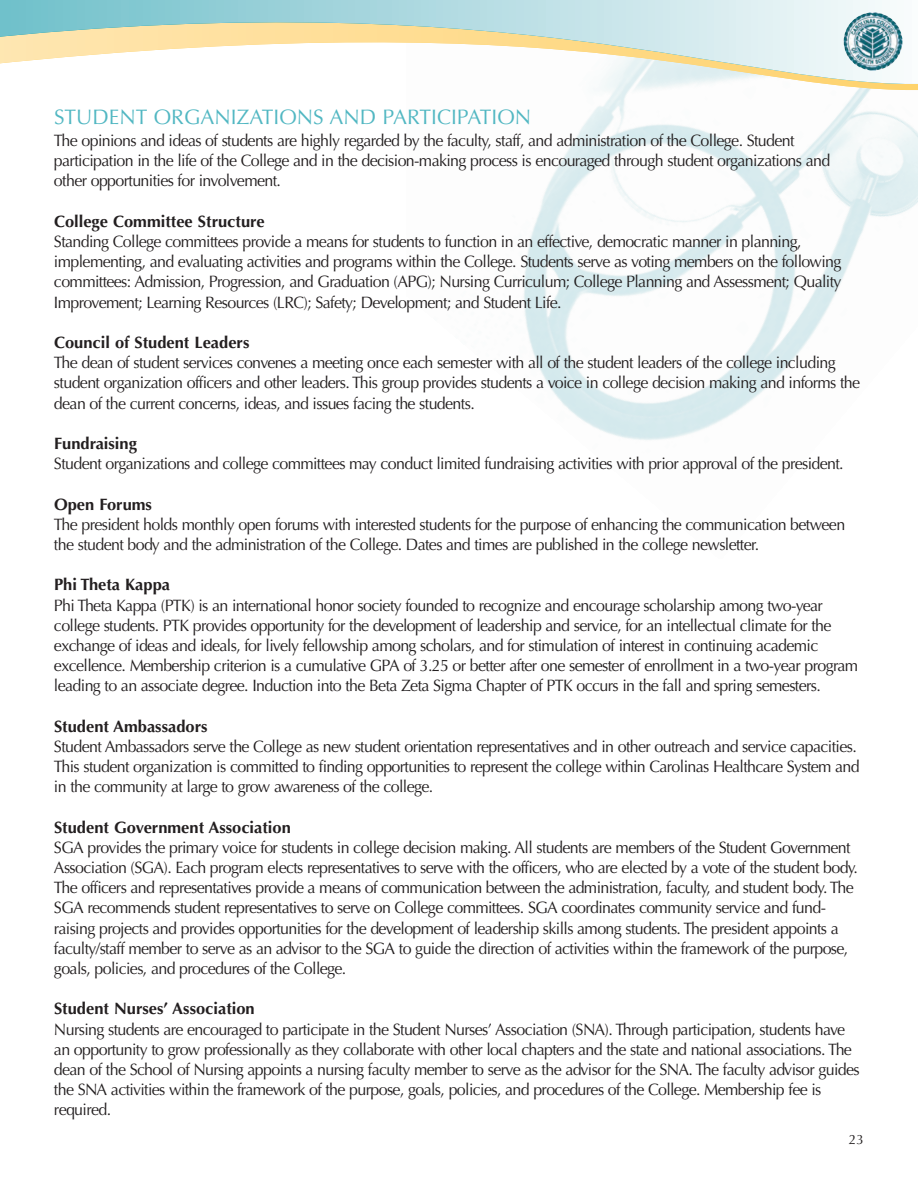
<style>
.page{position:relative;width:918px;height:1188px;background:#fff}
.page>*{position:absolute;margin:0;border:0;box-sizing:border-box;transform-origin:0 0}
.t1{font:21px "Optima";color:#51b7c2}
.t2{font:16.5px/20.2px "Optima";letter-spacing:-.04em;color:#231f20}
.t3{font:700 16.5px "Optima";color:#231f20}
.t4{font:13.5px "Optima";color:#231f20}
</style>
<div class="page">
<img style="left:523px;top:110px;width:395px;height:330px">
<svg style="left:595px;top:97px;width:270px;height:13px"></svg>
<svg style="left:0;top:0;width:918px;height:97px"></svg>
<img style="left:844px;top:12px;width:58px;height:58px;border-radius:50%">
<p class="t1" style="left:54px;top:108px;width:479px">STUDENT ORGANIZATIONS AND PARTICIPATION</p>
<p class="t2" style="left:54px;top:132px;width:778px">The opinions and ideas of students are highly regarded by the faculty, staff, and administration of the College. Student participation in the life of the College and in the decision-making process is encouraged through student organizations and other opportunities for involvement.</p>
<p class="t3" style="left:54px;top:215px;width:212px">College Committee Structure</p>
<p class="t2" style="left:54px;top:233px;width:789px">Standing College committees provide a means for students to function in an effective, democratic manner in planning, implementing, and evaluating activities and programs within the College. Students serve as voting members on the following committees: Admission, Progression, and Graduation (APG); Nursing Curriculum; College Planning and Assessment; Quality Improvement; Learning Resources (LRC); Safety; Development; and Student Life.</p>
<p class="t3" style="left:54px;top:336px;width:197px">Council of Student Leaders</p>
<p class="t2" style="left:54px;top:354px;width:808px">The dean of student services convenes a meeting once each semester with all of the student leaders of the college including student organization officers and other leaders. This group provides students a voice in college decision making and informs the dean of the current concerns, ideas, and issues facing the students.</p>
<p class="t3" style="left:54px;top:437px;width:84px">Fundraising</p>
<p class="t2" style="left:54px;top:455px;width:791px">Student organizations and college committees may conduct limited fundraising activities with prior approval of the president.</p>
<p class="t3" style="left:54px;top:497px;width:100px">Open Forums</p>
<p class="t2" style="left:54px;top:516px;width:793px">The president holds monthly open forums with interested students for the purpose of enhancing the communication between the student body and the administration of the College. Dates and times are published in the college newsletter.</p>
<p class="t3" style="left:54px;top:578px;width:118px">Phi Theta Kappa</p>
<p class="t2" style="left:54px;top:596px;width:806px">Phi Theta Kappa (PTK) is an international honor society founded to recognize and encourage scholarship among two-year college students. PTK provides opportunity for the development of leadership and service, for an intellectual climate for the exchange of ideas and ideals, for lively fellowship among scholars, and for stimulation of interest in continuing academic excellence. Membership criterion is a cumulative GPA of 3.25 or better after one semester of enrollment in a two-year program leading to an associate degree. Induction into the Beta Zeta Sigma Chapter of PTK occurs in the fall and spring semesters.</p>
<p class="t3" style="left:54px;top:719px;width:155px">Student Ambassadors</p>
<p class="t2" style="left:54px;top:738px;width:807px">Student Ambassadors serve the College as new student orientation representatives and in other outreach and service capacities.<br>This student organization is committed to finding opportunities to represent the college within Carolinas Healthcare System and in the community at large to grow awareness of the college.</p>
<p class="t3" style="left:54px;top:820px;width:238px">Student Government Association</p>
<p class="t2" style="left:54px;top:839px;width:806px">SGA provides the primary voice for students in college decision making. All students are members of the Student Government Association (SGA). Each program elects representatives to serve with the officers, who are elected by a vote of the student body.<br>The officers and representatives provide a means of communication between the administration, faculty, and student body. The SGA recommends student representatives to serve on College committees. SGA coordinates community service and fund&shy;raising projects and provides opportunities for the development of leadership skills among students. The president appoints a faculty/staff member to serve as an advisor to the SGA to guide the direction of activities within the framework of the purpose, goals, policies, and procedures of the College.</p>
<p class="t3" style="left:54px;top:1002px;width:202px">Student Nurses’ Association</p>
<p class="t2" style="left:54px;top:1020px;width:807px">Nursing students are encouraged to participate in the Student Nurses’ Association (SNA). Through participation, students have an opportunity to grow professionally as they collaborate with other local chapters and the state and national associations. The dean of the School of Nursing appoints a nursing faculty member to serve as the advisor for the SNA. The faculty advisor guides the SNA activities within the framework of the purpose, goals, policies, and procedures of the College. Membership fee is required.</p>
<p class="t4" style="left:849px;top:1134px;width:17px">23</p>
</div>
